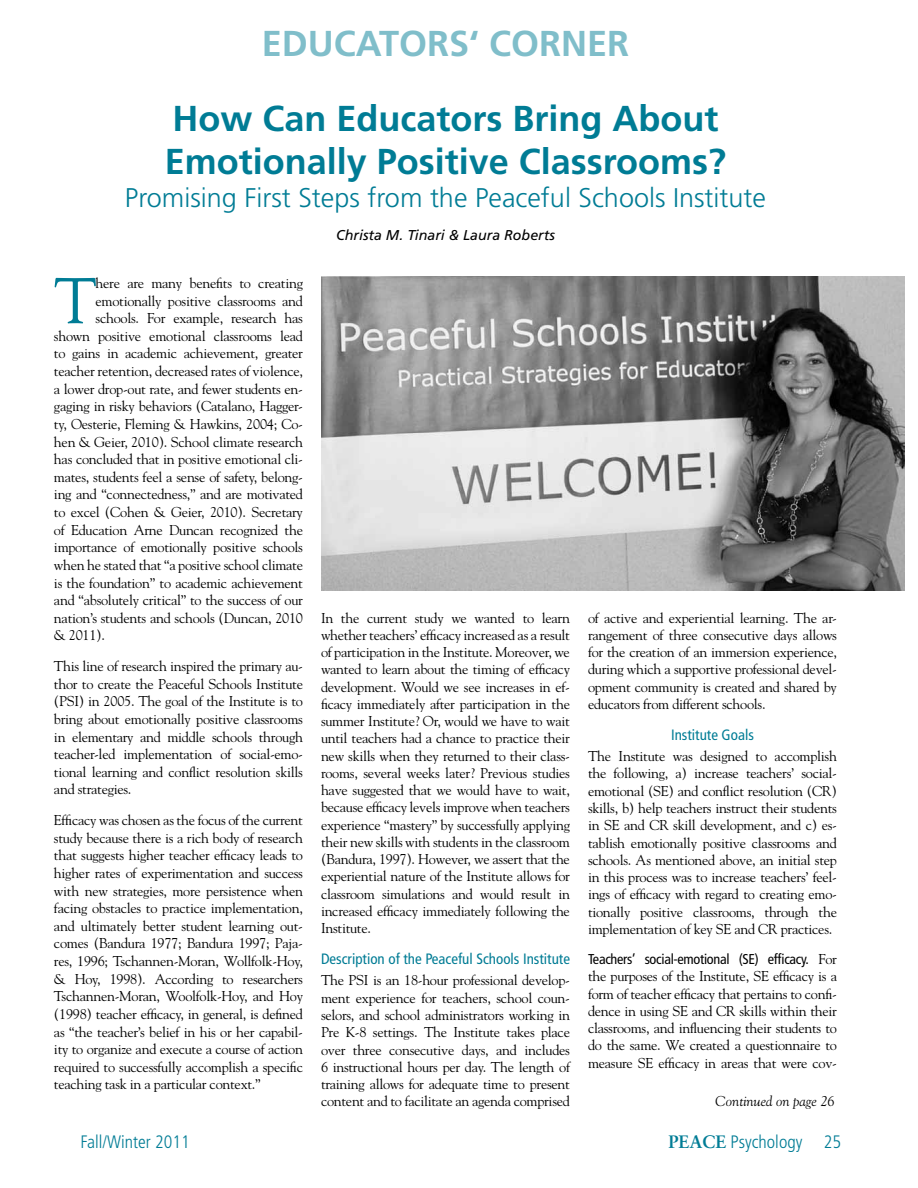
<style>
.page{position:relative;width:918px;height:1188px;background:#fff}
.page>*{position:absolute;margin:0;border:0;box-sizing:border-box;transform-origin:0 0}
.t1{font:64.35px "Goudy";color:#007c95}
.t2{font:700 36px/43.2px "Frutiger";color:#007c95}
.t3{font:700 36px "Frutiger";color:#80beca}
.t4{font:300 27px "Frutiger";color:#007c95}
.t5{font:300 condensed 18px "Frutiger";color:#007c95}
.t6{font:condensed 15px "Frutiger";color:#007c95}
.t7{font:14.25px/17.2px "Goudy";letter-spacing:-.02em;color:#000;text-align:justify}
.t8{font:condensed 14.25px "Frutiger";letter-spacing:-.02em;color:#000}
.t9{font:italic 14.25px "Frutiger";color:#000}
.t10{font:italic 14.25px "Goudy";color:#000}
.s1{font-family:"Goudy";font-stretch:normal}
.s2{font-family:"Sabon";font-weight:700;font-stretch:normal}
</style>
<div class="page">
<img style="left:321px;top:277px;width:583px;height:314px">
<h2 class="t3" style="left:262px;top:22px;width:369px">EDUCATORS‘ CORNER</h2>
<h2 class="t2" style="left:165px;top:97px;width:563px">How Can Educators Bring About<br>Emotionally Positive Classrooms?</h2>
<h3 class="t4" style="left:125px;top:182px;width:643px">Promising First Steps from the Peaceful Schools Institute</h3>
<p class="t9" style="left:336px;top:227px;width:220px">Christa M. Tinari &amp; Laura Roberts</p>
<h1 class="t1" style="left:54px;top:261px;width:44px">T</h1>
<p class="t7" style="left:96px;top:274px;width:209px">here are many benefits to creating</p>
<p class="t7" style="left:96px;top:292px;width:209px">emotionally positive classrooms and</p>
<p class="t7" style="left:96px;top:309px;width:209px">schools. For example, research has</p>
<p class="t7" style="left:54px;top:327px;width:251px">shown positive emotional classrooms lead</p>
<p class="t7" style="left:54px;top:344px;width:251px">to gains in academic achievement, greater</p>
<p class="t7" style="left:54px;top:362px;width:251px">teacher retention, decreased rates of violence,</p>
<p class="t7" style="left:54px;top:380px;width:251px">a lower drop-out rate, and fewer students en-</p>
<p class="t7" style="left:54px;top:397px;width:251px">gaging in risky behaviors (Catalano, Hagger-</p>
<p class="t7" style="left:54px;top:415px;width:251px">ty, Oesterie, Fleming &amp; Hawkins, 2004; Co-</p>
<p class="t7" style="left:54px;top:433px;width:251px">hen &amp; Geier, 2010). School climate research</p>
<p class="t7" style="left:54px;top:450px;width:251px">has concluded that in positive emotional cli-</p>
<p class="t7" style="left:54px;top:468px;width:251px">mates, students feel a sense of safety, belong-</p>
<p class="t7" style="left:54px;top:485px;width:251px">ing and “connectedness,” and are motivated</p>
<p class="t7" style="left:54px;top:503px;width:250px">to excel (Cohen &amp; Geier, 2010). Secretary</p>
<p class="t7" style="left:54px;top:521px;width:251px">of Education Arne Duncan recognized the</p>
<p class="t7" style="left:54px;top:538px;width:251px">importance of emotionally positive schools</p>
<p class="t7" style="left:54px;top:556px;width:251px">when he stated that “a positive school climate</p>
<p class="t7" style="left:54px;top:574px;width:250px">is the foundation” to academic achievement</p>
<p class="t7" style="left:54px;top:591px;width:250px">and “absolutely critical” to the success of our</p>
<p class="t7" style="left:54px;top:609px;width:251px">nation’s students and schools (Duncan, 2010</p>
<p class="t7" style="left:54px;top:626px;width:53px">&amp; 2011).</p>
<p class="t7" style="left:54px;top:657px;width:251px;line-height:17.7px">This line of research inspired the primary au&shy;thor to create the Peaceful Schools Institute (PSI) in 2005. The goal of the Institute is to bring about emotionally positive classrooms in elementary and middle schools through teacher-led implementation of social-emo&shy;tional learning and conflict resolution skills and strategies.</p>
<p class="t7" style="left:54px;top:811px;width:251px;line-height:17.7px">Efficacy was chosen as the focus of the current study because there is a rich body of research that suggests higher teacher efficacy leads to higher rates of experimentation and success with new strategies, more persistence when facing obstacles to practice implementation, and ultimately better student learning out&shy;comes (Bandura 1977; Bandura 1997; Paja&shy;res, 1996; Tschannen-Moran, Wollfolk-Hoy, &amp; Hoy, 1998). According to researchers Tschannen-Moran, Woolfolk-Hoy, and Hoy (1998) teacher efficacy, in general, is defined as “the teacher’s belief in his or her capabil&shy;ity to organize and execute a course of action required to successfully accomplish a specific teaching task in a particular context.”</p>
<p class="t7" style="left:321px;top:609px;width:251px">In the current study we wanted to learn whether teachers’ efficacy increased as a result of participation in the Institute. Moreover, we wanted to learn about the timing of efficacy development. Would we see increases in ef&shy;ficacy immediately after participation in the summer Institute? Or, would we have to wait until teachers had a chance to practice their new skills when they returned to their class&shy;rooms, several weeks later? Previous studies have suggested that we would have to wait, because efficacy levels improve when teachers experience “mastery” by successfully applying their new skills with students in the classroom (Bandura, 1997). However, we assert that the experiential nature of the Institute allows for classroom simulations and would result in increased efficacy immediately following the Institute.</p>
<p class="t6" style="left:321px;top:950px;width:250px">Description of the Peaceful Schools Institute</p>
<p class="t7" style="left:321px;top:971px;width:251px">The PSI is an 18-hour professional develop&shy;ment experience for teachers, school coun&shy;selors, and school administrators working in Pre K-8 settings. The Institute takes place over three consecutive days, and includes 6 instructional hours per day. The length of training allows for adequate time to present content and to facilitate an agenda comprised</p>
<p class="t7" style="left:588px;top:609px;width:251px">of active and experiential learning. The ar&shy;rangement of three consecutive days allows for the creation of an immersion experience, during which a supportive professional devel&shy;opment community is created and shared by educators from different schools.</p>
<p class="t6" style="left:671px;top:726px;width:84px">Institute Goals</p>
<p class="t7" style="left:588px;top:747px;width:251px">The Institute was designed to accomplish the following, a) increase teachers’ social&shy;emotional (SE) and conflict resolution (CR) skills, b) help teachers instruct their students in SE and CR skill development, and c) es&shy;tablish emotionally positive classrooms and schools. As mentioned above, an initial step in this process was to increase teachers’ feel&shy;ings of efficacy with regard to creating emo&shy;tionally positive classrooms, through the implementation of key SE and CR practices.</p>
<p class="t8" style="left:588px;top:951px;width:250px">Teachers’ social-emotional (SE) efficacy. <span class="s1">For</span></p>
<p class="t7" style="left:588px;top:967px;width:251px">the purposes of the Institute, SE efficacy is a form of teacher efficacy that pertains to confi&shy;dence in using SE and CR skills within their classrooms, and influencing their students to do the same. We created a questionnaire to measure SE efficacy in areas that were cov-</p>
<p class="t10" style="left:716px;top:1092px;width:121px">Continued on page 26</p>
<p class="t5" style="left:80px;top:1131px;width:111px">Fall/Winter 2011</p>
<p class="t5" style="left:668px;top:1131px;width:174px"><span class="s2">PEACE</span> Psychology 25</p>
</div>
